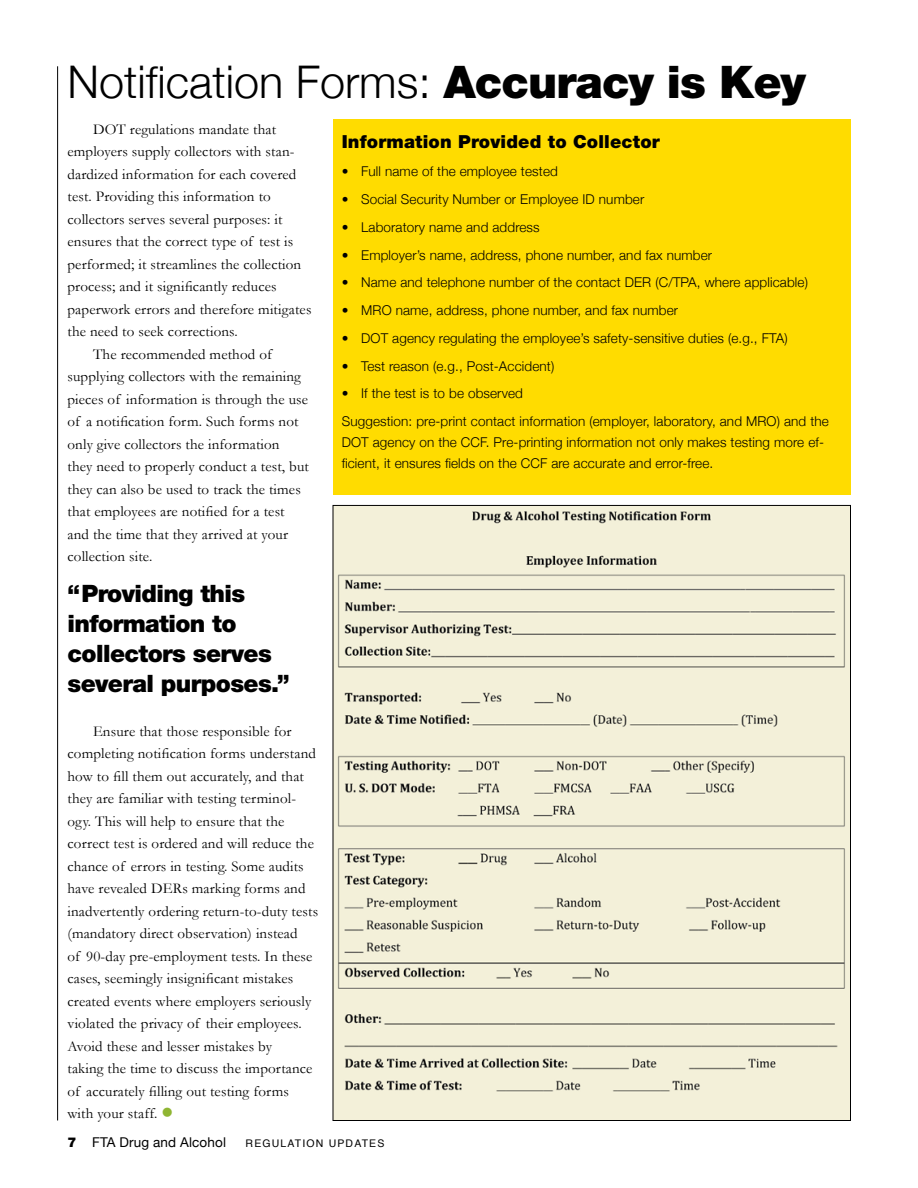
<style>
.page{position:relative;width:918px;height:1188px;background:#fff}
.page>*{position:absolute;margin:0;border:0;box-sizing:border-box;transform-origin:0 0}
.t1{font:300 45px "Helvetica Neue";color:#000}
.t2{font:900 24px/30px "Helvetica Neue LT Std";letter-spacing:-.025em;color:#000}
.t3{font:900 18px "Helvetica Neue LT Std";letter-spacing:.01em;color:#000}
.t4{font:15px/22.5px "Garamond";letter-spacing:.01em;color:#000}
.t5{font:300 13.5px/27.8px "Helvetica Neue";letter-spacing:.01em;color:#000}
.t6{font:13.5px "Helvetica Neue";letter-spacing:.01em;color:#000}
.t7{font:10.5px "Helvetica";letter-spacing:.11em;color:#000}
.s1{font-family:"Helvetica Neue LT Std";font-weight:900}
.s2{color:#8fb532}
</style>
<div class="page">
<hr style="left:57px;top:66px;width:1px;height:1054px;background:#000">
<div style="left:333px;top:119px;width:517px;height:376px;background:#ffdc00"></div>
<img style="left:335px;top:507px;width:514px;height:612px">
<h1 class="t1" style="left:68px;top:45px;width:740px">Notifi cation Forms: <span class="s1">Accuracy is Key</span></h1>
<p class="t4" style="left:93px;top:118px;width:185px">DOT regulations mandate that</p>
<p class="t4" style="left:68px;top:140px;width:229px">employers supply collectors with stan-</p>
<p class="t4" style="left:68px;top:163px;width:230px">dardized information for each covered</p>
<p class="t4" style="left:68px;top:185px;width:205px">test. Providing this information to</p>
<p class="t4" style="left:68px;top:208px;width:217px">collectors serves several purposes: it</p>
<p class="t4" style="left:68px;top:230px;width:227px">ensures that the correct type of test is</p>
<p class="t4" style="left:68px;top:253px;width:235px">performed; it streamlines the collection</p>
<p class="t4" style="left:68px;top:275px;width:211px">process; and it significantly reduces</p>
<p class="t4" style="left:68px;top:298px;width:245px">paperwork errors and therefore mitigates</p>
<p class="t4" style="left:68px;top:320px;width:172px">the need to seek corrections.</p>
<p class="t4" style="left:93px;top:343px;width:181px">The recommended method of</p>
<p class="t4" style="left:68px;top:365px;width:235px">supplying collectors with the remaining</p>
<p class="t4" style="left:68px;top:388px;width:242px">pieces of information is through the use</p>
<p class="t4" style="left:68px;top:410px;width:233px">of a notification form. Such forms not</p>
<p class="t4" style="left:68px;top:433px;width:214px">only give collectors the information</p>
<p class="t4" style="left:68px;top:455px;width:243px">they need to properly conduct a test, but</p>
<p class="t4" style="left:68px;top:478px;width:235px">they can also be used to track the times</p>
<p class="t4" style="left:68px;top:500px;width:219px">that employees are notified for a test</p>
<p class="t4" style="left:68px;top:523px;width:222px">and the time that they arrived at your</p>
<p class="t4" style="left:68px;top:545px;width:86px">collection site.</p>
<p class="t3" style="left:342px;top:131px;width:320px">Information Provided to Collector</p>
<p class="t5" style="left:342px;top:157px;width:218px">• Full name of the employee tested</p>
<p class="t5" style="left:342px;top:185px;width:304px">• Social Security Number or Employee ID number</p>
<p class="t5" style="left:342px;top:212px;width:200px">• Laboratory name and address</p>
<p class="t5" style="left:342px;top:240px;width:372px">• Employer’s name, address, phone number, and fax number</p>
<p class="t5" style="left:342px;top:268px;width:468px">• Name and telephone number of the contact DER (C/TPA, where applicable)</p>
<p class="t5" style="left:342px;top:296px;width:338px">• MRO name, address, phone number, and fax number</p>
<p class="t5" style="left:342px;top:323px;width:448px">• DOT agency regulating the employee’s safety-sensitive duties (e.g., FTA)</p>
<p class="t5" style="left:342px;top:351px;width:214px">• Test reason (e.g., Post-Accident)</p>
<p class="t5" style="left:342px;top:379px;width:489px">• If the test is to be observed<br>Suggestion: pre-print contact information (employer, laboratory, and MRO) and the</p>
<p class="t5" style="left:342px;top:431px;width:484px;line-height:21px">DOT agency on the CCF. Pre-printing information not only makes testing more ef&shy;ficient, it ensures fields on the CCF are accurate and error-free.</p>
<h2 class="t2" style="left:68px;top:578px;width:224px">“Providing this information to collectors serves several purposes.”</h2>
<p class="t4" style="left:68px;top:720px;width:252px;text-indent:26px">Ensure that those responsible for completing notification forms understand how to fill them out accurately, and that they are familiar with testing terminol&shy;ogy. This will help to ensure that the correct test is ordered and will reduce the chance of errors in testing. Some audits have revealed DERs marking forms and inadvertently ordering return-to-duty tests (mandatory direct observation) instead<br>of 90-day pre-employment tests. In these cases, seemingly insignificant mistakes created events where employers seriously violated the privacy of their employees.<br>Avoid these and lesser mistakes by<br>taking the time to discuss the importance of accurately filling out testing forms with your staff. <span class="s2">●</span></p>
<p class="t6" style="left:68px;top:1131px;width:160px"><span class="s1">7</span> FTA Drug and Alcohol</p>
<p class="t7" style="left:246px;top:1135px;width:140px">REGULATION UPDATES</p>
</div>
